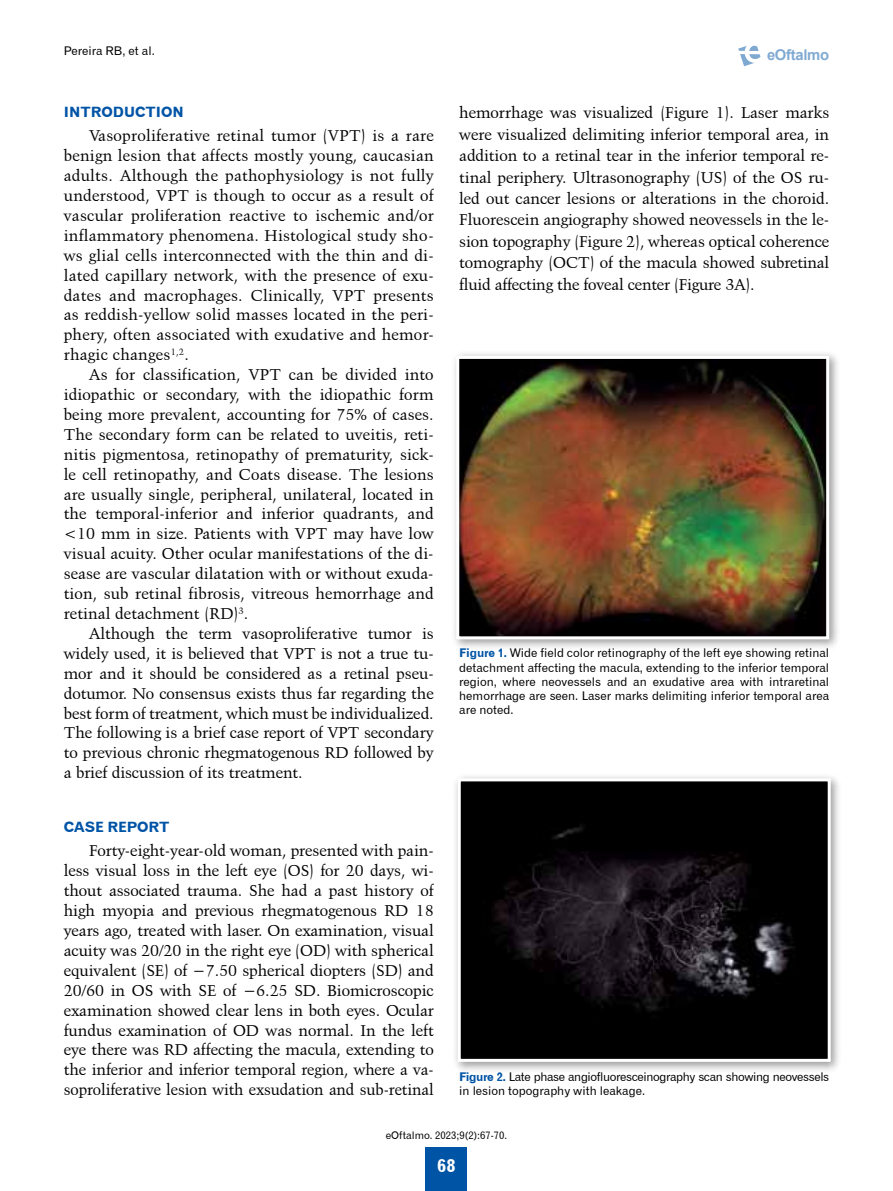
<style>
.page{position:relative;width:893px;height:1191px;background:#fff}
.page>*{position:absolute;margin:0;border:0;box-sizing:border-box;transform-origin:0 0}
.t1{font:18px "Gothic 720 BT Bold B";color:#fff}
.t2{font:15.75px/20px "Kuenstler 480 BT";color:#000;text-align:justify}
.t3{font:700 14.85px "Arial";letter-spacing:-.02em;color:#0054a6}
.t4{font:14.25px "Gothic 720 BT Bold B";color:#0054a6}
.t5{font:12px/14.2px "Gothic 720 BT Roman B";color:#000;text-align:justify}
.t6{font:12px/14.2px "Gothic 720 BT Roman B";letter-spacing:-.03em;color:#000}
.t7{font:10.5px "Gothic 720 BT Roman B";color:#000}
.s1{font-family:"Gothic 720 BT Bold B";color:#0054a6}
</style>
<div class="page">
<div style="left:426px;top:1147px;width:41px;height:44px;background:#0054a6"></div>
<svg style="left:738px;top:45px;width:22px;height:21px"></svg>
<div style="left:451px;top:351px;width:389px;height:300px;background:#000;opacity:.4"></div>
<img style="left:460px;top:360px;width:365px;height:275px">
<div style="left:456px;top:356px;width:373px;height:283px;border:3px solid #fff"></div>
<div style="left:453px;top:773px;width:388px;height:300px;background:#000;opacity:.4"></div>
<img style="left:462px;top:782px;width:365px;height:275px">
<div style="left:458px;top:778px;width:373px;height:283px;border:3px solid #fff"></div>
<p class="t5" style="left:64px;top:43px;width:92px">Pereira RB, et al.</p>
<p class="t4" style="left:64px;top:103px;width:122px">INTRODUCTION</p>
<p class="t2" style="left:64px;top:126px;width:371px;text-indent:26px">Vasoproliferative retinal tumor (VPT) is a rare benign lesion that affects mostly young, caucasian adults. Although the pathophysiology is not fully understood, VPT is though to occur as a result of vascular proliferation reactive to ischemic and/or inflammatory phenomena. Histological study sho&shy;ws glial cells interconnected with the thin and di&shy;lated capillary network, with the presence of exu&shy;dates and macrophages. Clinically, VPT presents as reddish-yellow solid masses located in the peri&shy;phery, often associated with exudative and hemor&shy;rhagic changes<sup>1,2</sup>.</p>
<p class="t2" style="left:64px;top:364px;width:371px;text-indent:26px">As for classification, VPT can be divided into idiopathic or secondary, with the idiopathic form being more prevalent, accounting for 75% of cases.<br>The secondary form can be related to uveitis, reti&shy;nitis pigmentosa, retinopathy of prematurity, sick&shy;le cell retinopathy, and Coats disease. The lesions are usually single, peripheral, unilateral, located in the temporal-inferior and inferior quadrants, and &lt;10 mm in size. Patients with VPT may have low visual acuity. Other ocular manifestations of the di&shy;sease are vascular dilatation with or without exuda&shy;tion, sub retinal fibrosis, vitreous hemorrhage and retinal detachment (RD)<sup>3</sup>.</p>
<p class="t2" style="left:64px;top:623px;width:371px;text-indent:26px">Although the term vasoproliferative tumor is widely used, it is believed that VPT is not a true tu&shy;mor and it should be considered as a retinal pseu&shy;dotumor. No consensus exists thus far regarding the best form of treatment, which must be individualized.<br>The following is a brief case report of VPT secondary to previous chronic rhegmatogenous RD followed by a brief discussion of its treatment.</p>
<p class="t4" style="left:64px;top:818px;width:107px">CASE REPORT</p>
<p class="t2" style="left:64px;top:840px;width:371px;text-indent:26px">Forty-eight-year-old woman, presented with pain&shy;less visual loss in the left eye (OS) for 20 days, wi&shy;thout associated trauma. She had a past history of high myopia and previous rhegmatogenous RD 18 years ago, treated with laser. On examination, visual acuity was 20/20 in the right eye (OD) with spherical equivalent (SE) of −7.50 spherical diopters (SD) and 20/60 in OS with SE of −6.25 SD. Biomicroscopic examination showed clear lens in both eyes. Ocular fundus examination of OD was normal. In the left eye there was RD affecting the macula, extending to the inferior and inferior temporal region, where a va&shy;soproliferative lesion with exsudation and sub-retinal</p>
<p class="t3" style="left:767px;top:44px;width:64px">eOftalmo</p>
<p class="t2" style="left:459px;top:102px;width:371px;line-height:21.5px">hemorrhage was visualized (Figure 1). Laser marks were visualized delimiting inferior temporal area, in addition to a retinal tear in the inferior temporal re&shy;tinal periphery. Ultrasonography (US) of the OS ru&shy;led out cancer lesions or alterations in the choroid.<br>Fluorescein angiography showed neovessels in the le&shy;sion topography (Figure 2), whereas optical coherence tomography (OCT) of the macula showed subretinal fluid affecting the foveal center (Figure 3A).</p>
<p class="t5" style="left:459px;top:646px;width:371px"><span class="s1">Figure 1.</span> Wide field color retinography of the left eye showing retinal detachment affecting the macula, extending to the inferior temporal region, where neovessels and an exudative area with intraretinal hemorrhage are seen. Laser marks delimiting inferior temporal area are noted.</p>
<p class="t6" style="left:459px;top:1069px;width:371px"><span class="s1">Figure 2.</span> Late phase angiofluoresceinography scan showing neovessels in lesion topography with leakage.</p>
<p class="t7" style="left:386px;top:1129px;width:123px">eOftalmo. 2023;9(2):67-70.</p>
<p class="t1" style="left:437px;top:1154px;width:20px">68</p>
</div>
